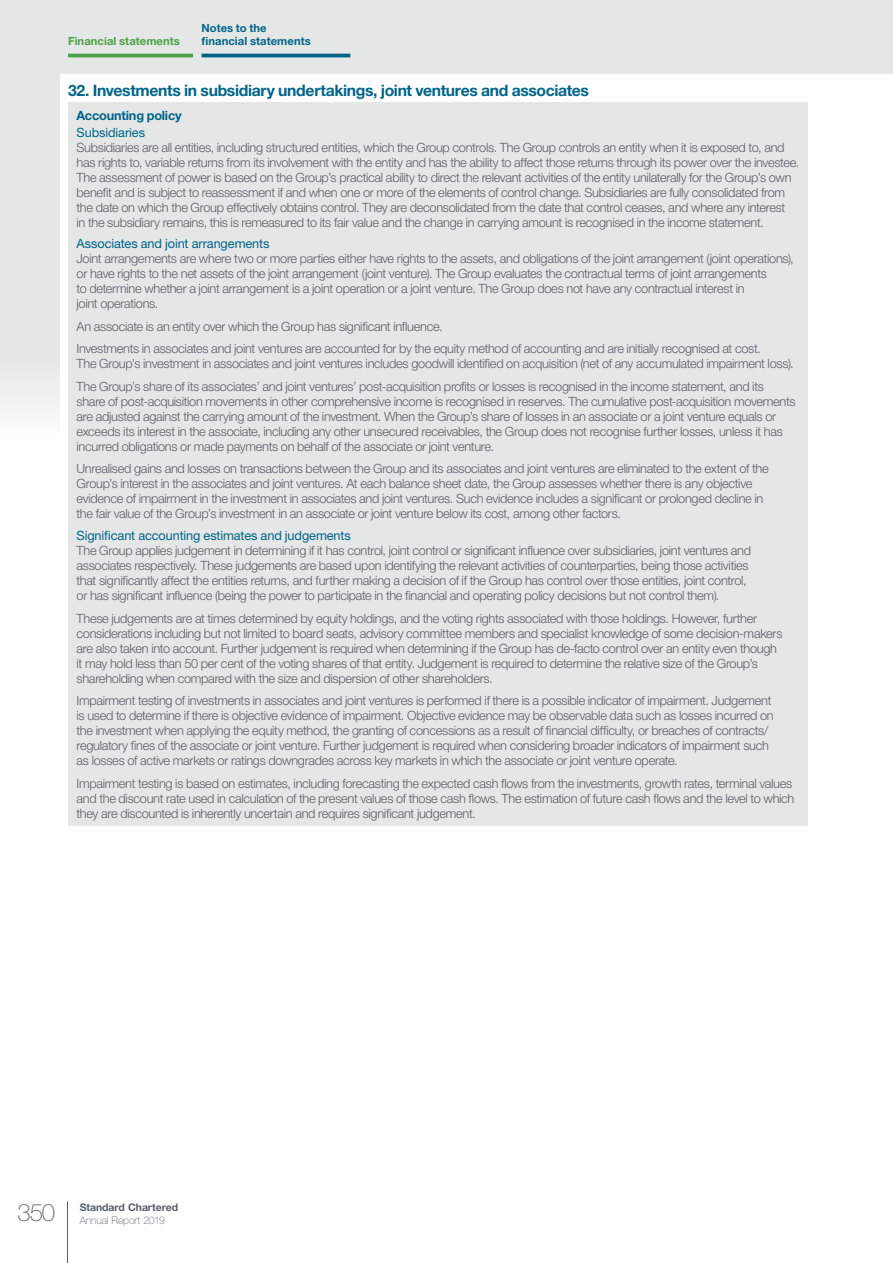
<style>
.page{position:relative;width:893px;height:1263px;background:#fff}
.page>*{position:absolute;margin:0;border:0;box-sizing:border-box;transform-origin:0 0}
.t1{font:100 24px "Helvetica Neue LT Std";color:#596066}
.t2{font:700 15.75px "Helvetica Neue LT Std";letter-spacing:-.02em;color:#006488}
.t3{font:300 12.75px/15px "Helvetica Neue LT Std";letter-spacing:-.025em;color:#596066}
.t4{font:12.75px "Helvetica Neue LT Std";letter-spacing:-.01em;color:#006488}
.t5{font:700 12.75px "Helvetica Neue LT Std";letter-spacing:-.015em;color:#006488}
.t6{font:700 11.25px/12.8px "Helvetica Neue LT Std";letter-spacing:.005em;color:#006488}
.t7{font:700 11.25px "Helvetica Neue LT Std";letter-spacing:.005em;color:#4aa146}
.t8{font:700 10.5px "Helvetica Neue LT Std";letter-spacing:-.005em;color:#596066}
.t9{font:100 10.5px "Helvetica Neue LT Std";letter-spacing:-.015em;color:#596066}
</style>
<div class="page">
<hr style="left:67px;top:1201px;width:1px;height:62px;background:#596066">
<div style="left:0;top:0;width:893px;height:561px;background:linear-gradient(to bottom,#dde0e0,#fcfcfc)"></div>
<hr style="left:68px;top:54px;width:125px;height:3px;background:#4aa146">
<hr style="left:202px;top:54px;width:148px;height:3px;background:#006488">
<div style="left:61px;top:74px;width:832px;height:1104px;background:#fff"></div>
<div style="left:68px;top:103px;width:740px;height:723px;background:#e5e7e7"></div>
<p class="t7" style="left:68px;top:37px;width:113px">Financial statements</p>
<p class="t6" style="left:202px;top:23px;width:111px">Notes to the financial statements</p>
<p class="t2" style="left:68px;top:85px;width:523px">32. Investments in subsidiary undertakings, joint ventures and associates</p>
<p class="t5" style="left:77px;top:111px;width:107px">Accounting policy</p>
<p class="t4" style="left:77px;top:128px;width:70px">Subsidiaries</p>
<p class="t3" style="left:77px;top:141px;width:724px">Subsidiaries are all entities, including structured entities, which the Group controls. The Group controls an entity when it is exposed to, and has rights to, variable returns from its involvement with the entity and has the ability to affect those returns through its power over the investee.<br>The assessment of power is based on the Group’s practical ability to direct the relevant activities of the entity unilaterally for the Group’s own benefit and is subject to reassessment if and when one or more of the elements of control change. Subsidiaries are fully consolidated from the date on which the Group effectively obtains control. They are deconsolidated from the date that control ceases, and where any interest<br>in the subsidiary remains, this is remeasured to its fair value and the change in carrying amount is recognised in the income statement.</p>
<p class="t4" style="left:77px;top:239px;width:194px">Associates and joint arrangements</p>
<p class="t3" style="left:77px;top:253px;width:719px">Joint arrangements are where two or more parties either have rights to the assets, and obligations of the joint arrangement (joint operations), or have rights to the net assets of the joint arrangement (joint venture). The Group evaluates the contractual terms of joint arrangements<br>to determine whether a joint arrangement is a joint operation or a joint venture. The Group does not have any contractual interest in<br>joint operations.</p>
<p class="t3" style="left:77px;top:317px;width:686px;line-height:22.5px">An associate is an entity over which the Group has significant influence.<br>Investments in associates and joint ventures are accounted for by the equity method of accounting and are initially recognised at cost.</p>
<p class="t3" style="left:77px;top:354px;width:719px;line-height:22.5px">The Group’s investment in associates and joint ventures includes goodwill identified on acquisition (net of any accumulated impairment loss).<br>The Group’s share of its associates’ and joint ventures’ post-acquisition profits or losses is recognised in the income statement, and its</p>
<p class="t3" style="left:77px;top:395px;width:721px">share of post-acquisition movements in other comprehensive income is recognised in reserves. The cumulative post-acquisition movements are adjusted against the carrying amount of the investment. When the Group’s share of losses in an associate or a joint venture equals or exceeds its interest in the associate, including any other unsecured receivables, the Group does not recognise further losses, unless it has incurred obligations or made payments on behalf of the associate or joint venture.</p>
<p class="t3" style="left:77px;top:463px;width:694px">Unrealised gains and losses on transactions between the Group and its associates and joint ventures are eliminated to the extent of the Group’s interest in the associates and joint ventures. At each balance sheet date, the Group assesses whether there is any objective evidence of impairment in the investment in associates and joint ventures. Such evidence includes a significant or prolonged decline in the fair value of the Group’s investment in an associate or joint venture below its cost, among other factors.</p>
<p class="t4" style="left:77px;top:531px;width:276px">Significant accounting estimates and judgements</p>
<p class="t3" style="left:77px;top:545px;width:676px">The Group applies judgement in determining if it has control, joint control or significant influence over subsidiaries, joint ventures and associates respectively. These judgements are based upon identifying the relevant activities of counterparties, being those activities that significantly affect the entities returns, and further making a decision of if the Group has control over those entities, joint control, or has significant influence (being the power to participate in the financial and operating policy decisions but not control them).</p>
<p class="t3" style="left:77px;top:612px;width:707px">These judgements are at times determined by equity holdings, and the voting rights associated with those holdings. However, further considerations including but not limited to board seats, advisory committee members and specialist knowledge of some decision-makers are also taken into account. Further judgement is required when determining if the Group has de-facto control over an entity even though it may hold less than 50 per cent of the voting shares of that entity. Judgement is required to determine the relative size of the Group’s shareholding when compared with the size and dispersion of other shareholders.</p>
<p class="t3" style="left:77px;top:695px;width:699px">Impairment testing of investments in associates and joint ventures is performed if there is a possible indicator of impairment. Judgement is used to determine if there is objective evidence of impairment. Objective evidence may be observable data such as losses incurred on the investment when applying the equity method, the granting of concessions as a result of financial difficulty, or breaches of contracts/ regulatory fines of the associate or joint venture. Further judgement is required when considering broader indicators of impairment such as losses of active markets or ratings downgrades across key markets in which the associate or joint venture operate.</p>
<p class="t3" style="left:77px;top:777px;width:719px">Impairment testing is based on estimates, including forecasting the expected cash flows from the investments, growth rates, terminal values and the discount rate used in calculation of the present values of those cash flows. The estimation of future cash flows and the level to which they are discounted is inherently uncertain and requires significant judgement.</p>
<h1 class="t1" style="left:17px;top:1203px;width:39px">350</h1>
<p class="t8" style="left:80px;top:1203px;width:100px">Standard Chartered</p>
<p class="t9" style="left:80px;top:1217px;width:87px">Annual Report 2019</p>
</div>
